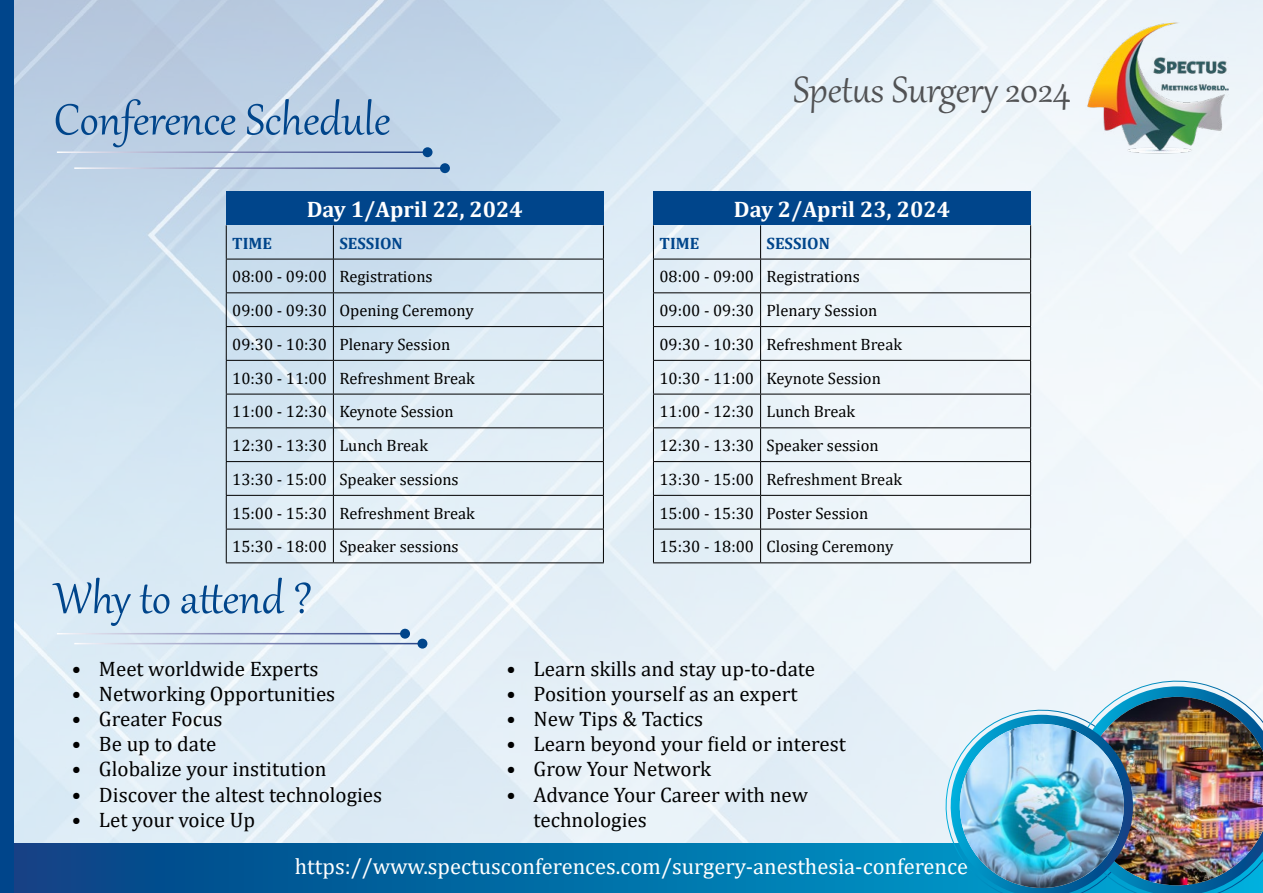
<style>
.page{position:relative;width:1263px;height:893px;background:#fff}
.page>*{position:absolute;margin:0;border:0;box-sizing:border-box;transform-origin:0 0}
.t1{font:53.1px "Gabriola";color:#00458b}
.t2{font:45px "Gabriola";color:#515254}
.t3{font:22.5px "Cambria";color:#fff}
.t4{font:700 22.5px "Cambria";color:#fff}
.t5{font:21px/25.2px "Cambria";color:#000}
.t6{font:16.5px/33.8px "Cambria";color:#000}
.t7{font:700 16.5px "Cambria";color:#00458b}
</style>
<div class="page">
<img style="left:14px;top:0;width:1249px;height:843px">
<svg style="left:14px;top:843px;width:922px;height:50px;background:#0267a1"></svg>
<div style="left:0;top:0;width:14px;height:893px;background:#00458b"></div>
<hr style="left:74px;top:643px;width:347px;height:1px;background:#fff">
<hr style="left:57px;top:633px;width:347px;height:1px;background:#fff">
<div style="left:417px;top:639px;width:10px;height:10px;background:#00458b;border-radius:50%"></div>
<div style="left:400px;top:629px;width:10px;height:10px;background:#00458b;border-radius:50%"></div>
<div style="left:226px;top:192px;width:377px;height:33px;background:#00458b"></div>
<hr style="left:226px;top:225px;width:1px;height:34px;background:#000">
<hr style="left:333px;top:225px;width:1px;height:34px;background:#000">
<hr style="left:603px;top:225px;width:1px;height:34px;background:#000">
<hr style="left:226px;top:259px;width:107px;height:1px;background:#000">
<hr style="left:226px;top:259px;width:1px;height:33px;background:#000">
<hr style="left:333px;top:259px;width:271px;height:1px;background:#000">
<hr style="left:333px;top:259px;width:1px;height:33px;background:#000">
<hr style="left:603px;top:259px;width:1px;height:33px;background:#000">
<hr style="left:226px;top:292px;width:107px;height:1px;background:#000">
<hr style="left:226px;top:293px;width:1px;height:33px;background:#000">
<hr style="left:333px;top:292px;width:271px;height:1px;background:#000">
<hr style="left:333px;top:293px;width:1px;height:33px;background:#000">
<hr style="left:603px;top:293px;width:1px;height:33px;background:#000">
<hr style="left:226px;top:326px;width:107px;height:1px;background:#000">
<hr style="left:226px;top:327px;width:1px;height:33px;background:#000">
<hr style="left:333px;top:326px;width:271px;height:1px;background:#000">
<hr style="left:333px;top:327px;width:1px;height:33px;background:#000">
<hr style="left:603px;top:327px;width:1px;height:33px;background:#000">
<hr style="left:226px;top:360px;width:107px;height:1px;background:#000">
<hr style="left:226px;top:361px;width:1px;height:33px;background:#000">
<hr style="left:333px;top:360px;width:271px;height:1px;background:#000">
<hr style="left:333px;top:361px;width:1px;height:33px;background:#000">
<hr style="left:603px;top:361px;width:1px;height:33px;background:#000">
<hr style="left:226px;top:394px;width:107px;height:1px;background:#000">
<hr style="left:226px;top:394px;width:1px;height:33px;background:#000">
<hr style="left:333px;top:394px;width:271px;height:1px;background:#000">
<hr style="left:333px;top:394px;width:1px;height:33px;background:#000">
<hr style="left:603px;top:394px;width:1px;height:33px;background:#000">
<hr style="left:226px;top:427px;width:107px;height:1px;background:#000">
<hr style="left:226px;top:428px;width:1px;height:33px;background:#000">
<hr style="left:333px;top:427px;width:271px;height:1px;background:#000">
<hr style="left:333px;top:428px;width:1px;height:33px;background:#000">
<hr style="left:603px;top:428px;width:1px;height:33px;background:#000">
<hr style="left:226px;top:461px;width:107px;height:1px;background:#000">
<hr style="left:226px;top:462px;width:1px;height:33px;background:#000">
<hr style="left:333px;top:461px;width:271px;height:1px;background:#000">
<hr style="left:333px;top:462px;width:1px;height:33px;background:#000">
<hr style="left:603px;top:462px;width:1px;height:33px;background:#000">
<hr style="left:226px;top:495px;width:107px;height:1px;background:#000">
<hr style="left:226px;top:496px;width:1px;height:33px;background:#000">
<hr style="left:333px;top:495px;width:271px;height:1px;background:#000">
<hr style="left:333px;top:496px;width:1px;height:33px;background:#000">
<hr style="left:603px;top:496px;width:1px;height:33px;background:#000">
<hr style="left:226px;top:529px;width:107px;height:1px;background:#000">
<hr style="left:226px;top:529px;width:1px;height:33px;background:#000">
<hr style="left:333px;top:529px;width:271px;height:1px;background:#000">
<hr style="left:333px;top:529px;width:1px;height:33px;background:#000">
<hr style="left:603px;top:529px;width:1px;height:33px;background:#000">
<hr style="left:226px;top:562px;width:107px;height:1px;background:#000">
<hr style="left:333px;top:562px;width:271px;height:1px;background:#000">
<div style="left:653px;top:192px;width:378px;height:33px;background:#00458b"></div>
<hr style="left:653px;top:225px;width:1px;height:34px;background:#000">
<hr style="left:760px;top:225px;width:1px;height:34px;background:#000">
<hr style="left:1030px;top:225px;width:1px;height:34px;background:#000">
<hr style="left:653px;top:259px;width:108px;height:1px;background:#000">
<hr style="left:653px;top:259px;width:1px;height:33px;background:#000">
<hr style="left:761px;top:259px;width:270px;height:1px;background:#000">
<hr style="left:760px;top:259px;width:1px;height:33px;background:#000">
<hr style="left:1030px;top:259px;width:1px;height:33px;background:#000">
<hr style="left:653px;top:292px;width:108px;height:1px;background:#000">
<hr style="left:653px;top:293px;width:1px;height:33px;background:#000">
<hr style="left:761px;top:292px;width:270px;height:1px;background:#000">
<hr style="left:760px;top:293px;width:1px;height:33px;background:#000">
<hr style="left:1030px;top:293px;width:1px;height:33px;background:#000">
<hr style="left:653px;top:326px;width:108px;height:1px;background:#000">
<hr style="left:653px;top:327px;width:1px;height:33px;background:#000">
<hr style="left:761px;top:326px;width:270px;height:1px;background:#000">
<hr style="left:760px;top:327px;width:1px;height:33px;background:#000">
<hr style="left:1030px;top:327px;width:1px;height:33px;background:#000">
<hr style="left:653px;top:360px;width:108px;height:1px;background:#000">
<hr style="left:653px;top:361px;width:1px;height:33px;background:#000">
<hr style="left:761px;top:360px;width:270px;height:1px;background:#000">
<hr style="left:760px;top:361px;width:1px;height:33px;background:#000">
<hr style="left:1030px;top:361px;width:1px;height:33px;background:#000">
<hr style="left:653px;top:394px;width:108px;height:1px;background:#000">
<hr style="left:653px;top:394px;width:1px;height:33px;background:#000">
<hr style="left:761px;top:394px;width:270px;height:1px;background:#000">
<hr style="left:760px;top:394px;width:1px;height:33px;background:#000">
<hr style="left:1030px;top:394px;width:1px;height:33px;background:#000">
<hr style="left:653px;top:427px;width:108px;height:1px;background:#000">
<hr style="left:653px;top:428px;width:1px;height:33px;background:#000">
<hr style="left:761px;top:427px;width:270px;height:1px;background:#000">
<hr style="left:760px;top:428px;width:1px;height:33px;background:#000">
<hr style="left:1030px;top:428px;width:1px;height:33px;background:#000">
<hr style="left:653px;top:461px;width:108px;height:1px;background:#000">
<hr style="left:653px;top:462px;width:1px;height:33px;background:#000">
<hr style="left:761px;top:461px;width:270px;height:1px;background:#000">
<hr style="left:760px;top:462px;width:1px;height:33px;background:#000">
<hr style="left:1030px;top:462px;width:1px;height:33px;background:#000">
<hr style="left:653px;top:495px;width:108px;height:1px;background:#000">
<hr style="left:653px;top:496px;width:1px;height:33px;background:#000">
<hr style="left:761px;top:495px;width:270px;height:1px;background:#000">
<hr style="left:760px;top:496px;width:1px;height:33px;background:#000">
<hr style="left:1030px;top:496px;width:1px;height:33px;background:#000">
<hr style="left:653px;top:529px;width:108px;height:1px;background:#000">
<hr style="left:653px;top:529px;width:1px;height:33px;background:#000">
<hr style="left:761px;top:529px;width:270px;height:1px;background:#000">
<hr style="left:760px;top:529px;width:1px;height:33px;background:#000">
<hr style="left:1030px;top:529px;width:1px;height:33px;background:#000">
<hr style="left:653px;top:562px;width:108px;height:1px;background:#000">
<hr style="left:761px;top:562px;width:270px;height:1px;background:#000">
<hr style="left:74px;top:167px;width:370px;height:2px;background:#fff">
<hr style="left:57px;top:151px;width:369px;height:2px;background:#fff">
<div style="left:440px;top:163px;width:10px;height:10px;background:#00458b;border-radius:50%"></div>
<div style="left:423px;top:147px;width:9px;height:10px;background:#00458b;border-radius:50%"></div>
<img style="left:1085px;top:21px;width:145px;height:132px">
<div style="left:1056px;top:670px;width:207px;height:16px;background:#eef5fa"></div>
<img style="left:936px;top:686px;width:327px;height:207px">
<img style="left:959px;top:724px;width:165px;height:164px">
<h1 class="t1" style="left:54px;top:85px;width:338px">Conference Schedule</h1>
<h3 class="t4" style="left:307px;top:194px;width:218px">Day 1/April 22, 2024</h3>
<p class="t7" style="left:232px;top:231px;width:41px">TIME</p>
<p class="t7" style="left:339px;top:231px;width:65px">SESSION</p>
<p class="t6" style="left:232px;top:260px;width:244px">08:00 - 09:00 Registrations<br>09:00 - 09:30 Opening Ceremony<br>09:30 - 10:30 Plenary Session<br>10:30 - 11:00 Refreshment Break<br>11:00 - 12:30 Keynote Session<br>12:30 - 13:30 Lunch Break<br>13:30 - 15:00 Speaker sessions<br>15:00 - 15:30 Refreshment Break<br>15:30 - 18:00 Speaker sessions</p>
<h2 class="t2" style="left:793px;top:61px;width:279px">Spetus Surgery 2024</h2>
<h3 class="t4" style="left:734px;top:194px;width:218px">Day 2/April 23, 2024</h3>
<p class="t7" style="left:659px;top:231px;width:41px">TIME</p>
<p class="t7" style="left:766px;top:231px;width:65px">SESSION</p>
<p class="t6" style="left:659px;top:260px;width:244px">08:00 - 09:00 Registrations<br>09:00 - 09:30 Plenary Session<br>09:30 - 10:30 Refreshment Break<br>10:30 - 11:00 Keynote Session<br>11:00 - 12:30 Lunch Break<br>12:30 - 13:30 Speaker session<br>13:30 - 15:00 Refreshment Break<br>15:00 - 15:30 Poster Session<br>15:30 - 18:00 Closing Ceremony</p>
<h1 class="t1" style="left:54px;top:563px;width:260px">Why to attend ?</h1>
<p class="t5" style="left:72px;top:656px;width:248px">• Meet worldwide Experts</p>
<p class="t5" style="left:72px;top:681px;width:265px">• Networking Opportunities</p>
<p class="t5" style="left:72px;top:706px;width:152px">• Greater Focus</p>
<p class="t5" style="left:72px;top:731px;width:146px">• Be up to date</p>
<p class="t5" style="left:72px;top:756px;width:256px">• Globalize your institution</p>
<p class="t5" style="left:72px;top:782px;width:312px">• Discover the altest technologies</p>
<p class="t5" style="left:72px;top:807px;width:185px">• Let your voice Up</p>
<p class="t5" style="left:507px;top:656px;width:310px">• Learn skills and stay up-to-date</p>
<p class="t5" style="left:507px;top:681px;width:292px">• Position yourself as an expert</p>
<p class="t5" style="left:507px;top:706px;width:198px">• New Tips &amp; Tactics</p>
<p class="t5" style="left:507px;top:731px;width:341px">• Learn beyond your field or interest</p>
<p class="t5" style="left:507px;top:756px;width:206px">• Grow Your Network</p>
<p class="t5" style="left:534px;top:782px;width:276px;text-indent:-27px">• Advance Your Career with new technologies</p>
<h3 class="t3" style="left:295px;top:853px;width:675px">https://www.spectusconferences.com/surgery-anesthesia-conference</h3>
</div>
